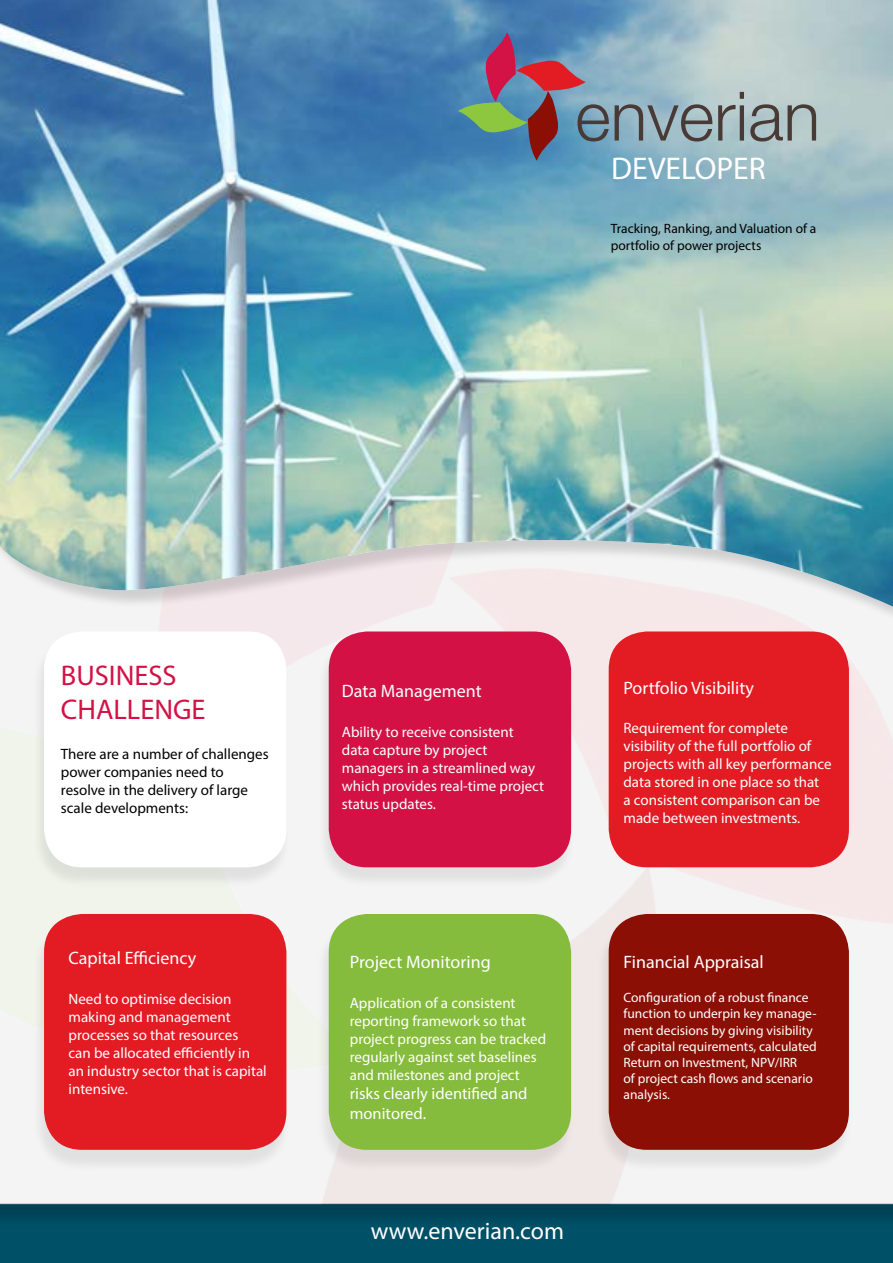
<style>
.page{position:relative;width:893px;height:1263px;background:#fff}
.page>*{position:absolute;margin:0;border:0;box-sizing:border-box;transform-origin:0 0}
.t1{font:300 68.1px "Helvetica Neue";color:#493a36}
.t2{font:31.5px "Myriad Pro";color:#fff}
.t3{font:28.5px/34.2px "Myriad Pro";color:#d31145}
.t4{font:24px "Myriad Pro";color:#fff}
.t5{font:18px "Myriad Pro";color:#fff}
.t6{font:18px "Myriad Pro";color:#f9ffff}
.t7{font:16.5px/19.8px "Myriad Pro";color:#fff}
.t8{font:15px/18px "Myriad Pro";color:#fff}
.t9{font:15px/18px "Myriad Pro";color:#000}
.t10{font:13.5px/16.2px "Myriad Pro";color:#fff}
.t11{font:13.5px/16.2px "Myriad Pro";color:#000}
</style>
<div class="page">
<div style="left:0;top:1204px;width:893px;height:59px;background:#005067"></div>
<div style="left:0;top:489px;width:893px;height:738px;background:#000;opacity:.17"></div>
<img style="left:0;top:635px;width:893px;height:569px">
<div style="left:317px;top:636px;width:258px;height:252px;background:#000;opacity:.08"></div>
<div style="left:329px;top:631px;width:242px;height:236px;background:#d31145;border-radius:38px"></div>
<div style="left:33px;top:636px;width:258px;height:252px;background:#000;opacity:.08"></div>
<div style="left:44px;top:631px;width:242px;height:236px;background:#fff;border-radius:38px"></div>
<div style="left:609px;top:631px;width:240px;height:236px;background:#e31b23;border-radius:38px"></div>
<div style="left:597px;top:920px;width:256px;height:252px;background:#000;opacity:.08"></div>
<div style="left:609px;top:914px;width:240px;height:236px;background:#8b0f04;border-radius:38px"></div>
<div style="left:317px;top:920px;width:258px;height:252px;background:#000;opacity:.08"></div>
<div style="left:329px;top:914px;width:242px;height:236px;background:#85bc3d;border-radius:38px"></div>
<div style="left:32px;top:920px;width:258px;height:252px;background:#ebebe9"></div>
<div style="left:44px;top:914px;width:242px;height:236px;background:#e31b23;border-radius:38px"></div>
<div style="left:0;top:0;width:893px;height:635px;background:#000;opacity:.15"></div>
<img style="left:0;top:0;width:893px;height:607px">
<svg style="left:458px;top:32px;width:128px;height:129px"></svg>
<h1 class="t1" style="left:575px;top:75px;width:246px">enverian</h1>
<h2 class="t2" style="left:611px;top:149px;width:156px">DEVELOPER</h2>
<p class="t11" style="left:611px;top:221px;width:207px">Tracking, Ranking, and Valuation of a portfolio of power projects</p>
<h3 class="t3" style="left:61px;top:658px;width:146px">BUSINESS<br>CHALLENGE</h3>
<p class="t9" style="left:61px;top:745px;width:209px">There are a number of challenges power companies need to resolve in the delivery of large scale developments:</p>
<p class="t5" style="left:69px;top:947px;width:129px">Capital Efficiency</p>
<p class="t8" style="left:69px;top:989px;width:200px">Need to optimise decision making and management processes so that resources<br>can be allocated efficiently in an industry sector that is capital intensive.</p>
<p class="t6" style="left:342px;top:680px;width:141px">Data Management</p>
<p class="t8" style="left:342px;top:723px;width:204px">Ability to receive consistent data capture by project managers in a streamlined way which provides real-time project status updates.</p>
<p class="t5" style="left:350px;top:951px;width:142px">Project Monitoring</p>
<p class="t8" style="left:350px;top:993px;width:198px">Application of a consistent reporting framework so that project progress can be tracked regularly against set baselines and milestones and project</p>
<p class="t7" style="left:350px;top:1084px;width:179px">risks clearly identified and monitored.</p>
<h3 class="t4" style="left:371px;top:1216px;width:195px">www.enverian.com</h3>
<p class="t5" style="left:623px;top:676px;width:132px">Portfolio Visibility</p>
<p class="t8" style="left:623px;top:719px;width:209px">Requirement for complete visibility of the full portfolio of projects with all key performance data stored in one place so that<br>a consistent comparison can be made between investments.</p>
<p class="t5" style="left:623px;top:951px;width:142px">Financial Appraisal</p>
<p class="t10" style="left:623px;top:989px;width:195px">Configuration of a robust finance function to underpin key manage&shy;ment decisions by giving visibility of capital requirements, calculated<br>Return on Investment, NPV/IRR<br>of project cash flows and scenario analysis.</p>
</div>
